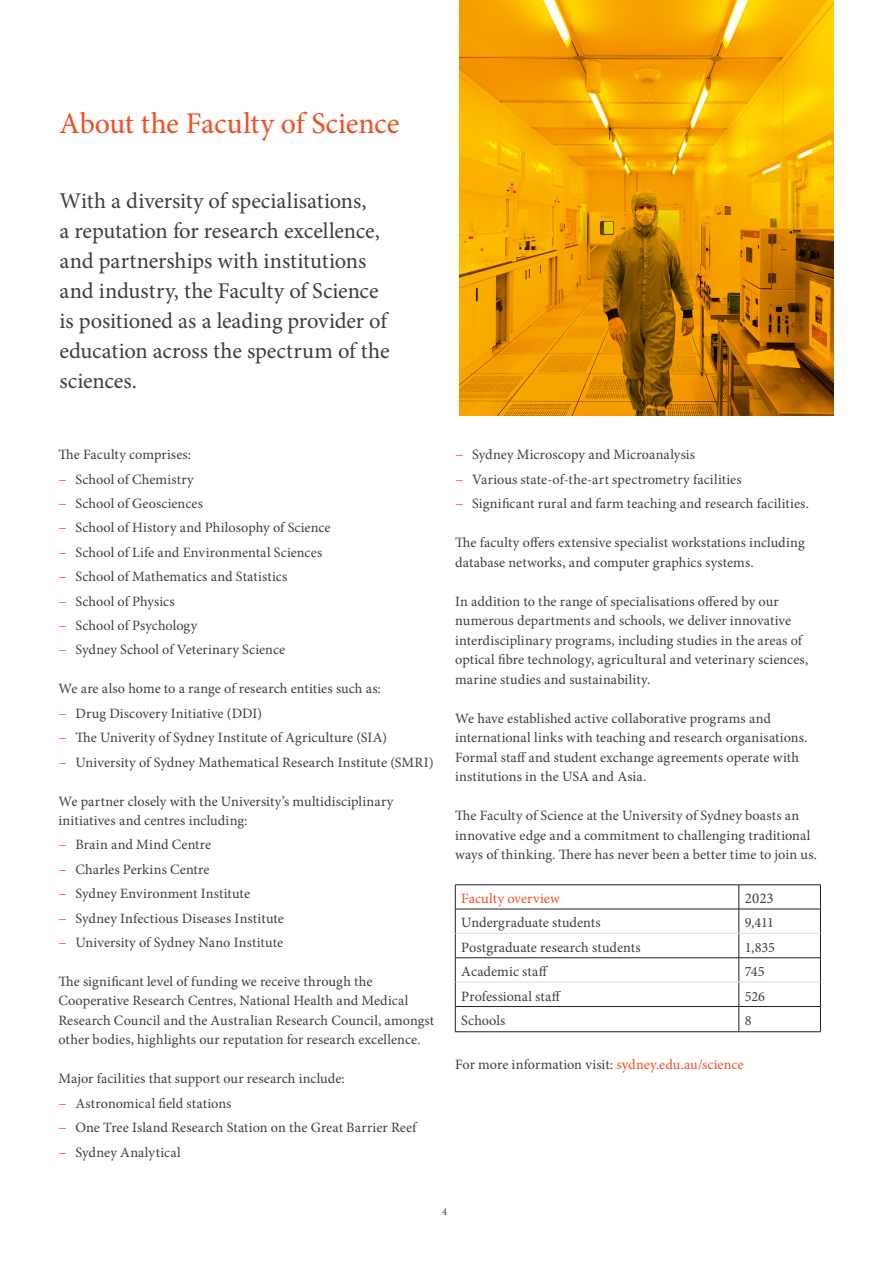
<style>
.page{position:relative;width:893px;height:1263px;background:#fff}
.page>*{position:absolute;margin:0;border:0;box-sizing:border-box;transform-origin:0 0}
.Page_Heading_-_20_24pt_red{font:30px "Minion Pro";letter-spacing:-.01em;color:#f04d22}
.Intro_Text_-_15_20pt_charcoal{font:22.5px/30px "Minion Pro";letter-spacing:-.005em;color:#3e3e3f}
.Body_Bullet_-_9_5_13pt_charcoal{font:15px "Minion Pro";color:#3e3e3f}
.Body_Text_-_9_5_13pt_charcoal{font:14.25px/19.5px "Minion Pro";letter-spacing:.01em;color:#3e3e3f}
.Body_Bullet_-_9_5_13pt_charcoal-2{font:14.25px "Minion Pro";letter-spacing:.005em;color:#3e3e3f}
.Body_Heading_-_9_5_13pt_red{font:14.25px "Minion Pro";letter-spacing:.005em;color:#f04d22}
.t1{font:10.5px "Minion Pro";color:#3e3e3f}
.s1{color:#f04d22}
</style>
<div class="page">
<hr style="left:455px;top:884px;width:284px;height:1px;background:#231f20">
<hr style="left:739px;top:884px;width:82px;height:1px;background:#231f20">
<hr style="left:455px;top:909px;width:284px;height:1px;background:#231f20">
<hr style="left:739px;top:909px;width:82px;height:1px;background:#231f20">
<svg style="left:739px;top:885px;width:1px;height:146px"></svg>
<hr style="left:455px;top:957px;width:284px;height:1px;background:#231f20">
<hr style="left:739px;top:957px;width:82px;height:1px;background:#231f20">
<hr style="left:455px;top:1006px;width:284px;height:1px;background:#231f20">
<svg style="left:455px;top:885px;width:1px;height:146px"></svg>
<hr style="left:739px;top:1006px;width:82px;height:1px;background:#231f20">
<svg style="left:820px;top:885px;width:1px;height:146px"></svg>
<hr style="left:455px;top:1031px;width:284px;height:1px;background:#231f20">
<hr style="left:739px;top:1031px;width:82px;height:1px;background:#231f20">
<hr style="left:455px;top:933px;width:284px;height:1px;background:#dcdddf">
<hr style="left:739px;top:933px;width:81px;height:1px;background:#dcdddf">
<hr style="left:455px;top:982px;width:284px;height:1px;background:#dcdddf">
<hr style="left:739px;top:982px;width:81px;height:1px;background:#dcdddf">
<img style="left:459px;top:0;width:374px;height:416px">
<p class="Page_Heading_-_20_24pt_red" style="left:59px;top:103px;width:342px">About the Faculty of Science</p>
<p class="Intro_Text_-_15_20pt_charcoal" style="left:60px;top:186px;width:332px">With a diversity of specialisations,<br>a reputation for research excellence, and partnerships with institutions and industry, the Faculty of Science is positioned as a leading provider of education across the spectrum of the sciences.</p>
<p class="Body_Text_-_9_5_13pt_charcoal" style="left:58px;top:445px;width:134px">The Faculty comprises:</p>
<p class="Body_Text_-_9_5_13pt_charcoal" style="left:58px;top:469px;width:137px"><span class="s1">−</span> School of Chemistry</p>
<p class="Body_Text_-_9_5_13pt_charcoal" style="left:58px;top:494px;width:146px"><span class="s1">−</span> School of Geosciences</p>
<p class="Body_Text_-_9_5_13pt_charcoal" style="left:58px;top:518px;width:274px"><span class="s1">−</span> School of History and Philosophy of Science</p>
<p class="Body_Text_-_9_5_13pt_charcoal" style="left:58px;top:543px;width:265px"><span class="s1">−</span> School of Life and Environmental Sciences</p>
<p class="Body_Text_-_9_5_13pt_charcoal" style="left:58px;top:567px;width:231px"><span class="s1">−</span> School of Mathematics and Statistics</p>
<p class="Body_Text_-_9_5_13pt_charcoal" style="left:58px;top:591px;width:118px"><span class="s1">−</span> School of Physics</p>
<p class="Body_Text_-_9_5_13pt_charcoal" style="left:58px;top:616px;width:141px"><span class="s1">−</span> School of Psychology</p>
<p class="Body_Text_-_9_5_13pt_charcoal" style="left:58px;top:640px;width:228px"><span class="s1">−</span> Sydney School of Veterinary Science</p>
<p class="Body_Text_-_9_5_13pt_charcoal" style="left:58px;top:679px;width:324px">We are also home to a range of research entities such as:</p>
<p class="Body_Text_-_9_5_13pt_charcoal" style="left:58px;top:703px;width:205px"><span class="s1">−</span> Drug Discovery Initiative (DDI)</p>
<p class="Body_Text_-_9_5_13pt_charcoal" style="left:58px;top:728px;width:330px"><span class="s1">−</span> The Univerity of Sydney Institute of Agriculture (SIA)</p>
<p class="Body_Text_-_9_5_13pt_charcoal" style="left:58px;top:752px;width:377px"><span class="s1">−</span> University of Sydney Mathematical Research Institute (SMRI)</p>
<p class="Body_Text_-_9_5_13pt_charcoal" style="left:58px;top:791px;width:337px">We partner closely with the University’s multidisciplinary initiatives and centres including:</p>
<p class="Body_Text_-_9_5_13pt_charcoal" style="left:58px;top:835px;width:154px"><span class="s1">−</span> Brain and Mind Centre</p>
<p class="Body_Text_-_9_5_13pt_charcoal" style="left:58px;top:859px;width:153px"><span class="s1">−</span> Charles Perkins Centre</p>
<p class="Body_Text_-_9_5_13pt_charcoal" style="left:58px;top:884px;width:193px"><span class="s1">−</span> Sydney Environment Institute</p>
<p class="Body_Text_-_9_5_13pt_charcoal" style="left:58px;top:908px;width:227px"><span class="s1">−</span> Sydney Infectious Diseases Institute</p>
<p class="Body_Text_-_9_5_13pt_charcoal" style="left:58px;top:933px;width:226px"><span class="s1">−</span> University of Sydney Nano Institute</p>
<p class="Body_Text_-_9_5_13pt_charcoal" style="left:58px;top:972px;width:377px">The significant level of funding we receive through the Cooperative Research Centres, National Health and Medical Research Council and the Australian Research Council, amongst other bodies, highlights our reputation for research excellence.</p>
<p class="Body_Text_-_9_5_13pt_charcoal" style="left:58px;top:1069px;width:288px">Major facilities that support our research include:</p>
<p class="Body_Text_-_9_5_13pt_charcoal" style="left:58px;top:1093px;width:175px"><span class="s1">−</span> Astronomical field stations</p>
<p class="Body_Text_-_9_5_13pt_charcoal" style="left:58px;top:1118px;width:360px"><span class="s1">−</span> One Tree Island Research Station on the Great Barrier Reef</p>
<p class="Body_Text_-_9_5_13pt_charcoal" style="left:58px;top:1142px;width:124px"><span class="s1">−</span> Sydney Analytical</p>
<p class="Body_Text_-_9_5_13pt_charcoal" style="left:455px;top:445px;width:242px"><span class="s1">−</span> Sydney Microscopy and Microanalysis</p>
<p class="Body_Text_-_9_5_13pt_charcoal" style="left:455px;top:469px;width:288px"><span class="s1">−</span> Various state-of-the-art spectrometry facilities</p>
<p class="Body_Text_-_9_5_13pt_charcoal" style="left:455px;top:494px;width:355px"><span class="s1">−</span> Significant rural and farm teaching and research facilities.</p>
<p class="Body_Text_-_9_5_13pt_charcoal" style="left:455px;top:533px;width:351px">The faculty offers extensive specialist workstations including database networks, and computer graphics systems.</p>
<p class="Body_Text_-_9_5_13pt_charcoal" style="left:455px;top:591px;width:355px">In addition to the range of specialisations offered by our numerous departments and schools, we deliver innovative interdisciplinary programs, including studies in the areas of optical fibre technology, agricultural and veterinary sciences, marine studies and sustainability.</p>
<p class="Body_Text_-_9_5_13pt_charcoal" style="left:455px;top:708px;width:354px">We have established active collaborative programs and international links with teaching and research organisations.<br>Formal staff and student exchange agreements operate with institutions in the USA and Asia.</p>
<p class="Body_Text_-_9_5_13pt_charcoal" style="left:455px;top:806px;width:363px">The Faculty of Science at the University of Sydney boasts an innovative edge and a commitment to challenging traditional ways of thinking. There has never been a better time to join us.</p>
<p class="Body_Heading_-_9_5_13pt_red" style="left:461px;top:889px;width:100px">Faculty overview</p>
<p class="Body_Bullet_-_9_5_13pt_charcoal" style="left:745px;top:888px;width:30px">2023</p>
<p class="Body_Bullet_-_9_5_13pt_charcoal-2" style="left:461px;top:913px;width:141px">Undergraduate students</p>
<p class="Body_Bullet_-_9_5_13pt_charcoal-2" style="left:745px;top:913px;width:31px">9,411</p>
<p class="Body_Bullet_-_9_5_13pt_charcoal-2" style="left:461px;top:938px;width:181px">Postgraduate research students</p>
<p class="Body_Bullet_-_9_5_13pt_charcoal-2" style="left:745px;top:938px;width:32px">1,835</p>
<p class="Body_Bullet_-_9_5_13pt_charcoal-2" style="left:461px;top:962px;width:88px">Academic staff</p>
<p class="Body_Bullet_-_9_5_13pt_charcoal-2" style="left:745px;top:962px;width:21px">745</p>
<p class="Body_Bullet_-_9_5_13pt_charcoal-2" style="left:461px;top:986px;width:101px">Professional staff</p>
<p class="Body_Bullet_-_9_5_13pt_charcoal-2" style="left:745px;top:986px;width:22px">526</p>
<p class="Body_Bullet_-_9_5_13pt_charcoal-2" style="left:461px;top:1011px;width:46px">Schools</p>
<p class="Body_Bullet_-_9_5_13pt_charcoal-2" style="left:745px;top:1011px;width:8px">8</p>
<p class="Body_Text_-_9_5_13pt_charcoal" style="left:455px;top:1054px;width:290px">For more information visit: <span class="s1">sydney.edu.au/science</span></p>
<p class="t1" style="left:442px;top:1205px;width:7px">4</p>
</div>
